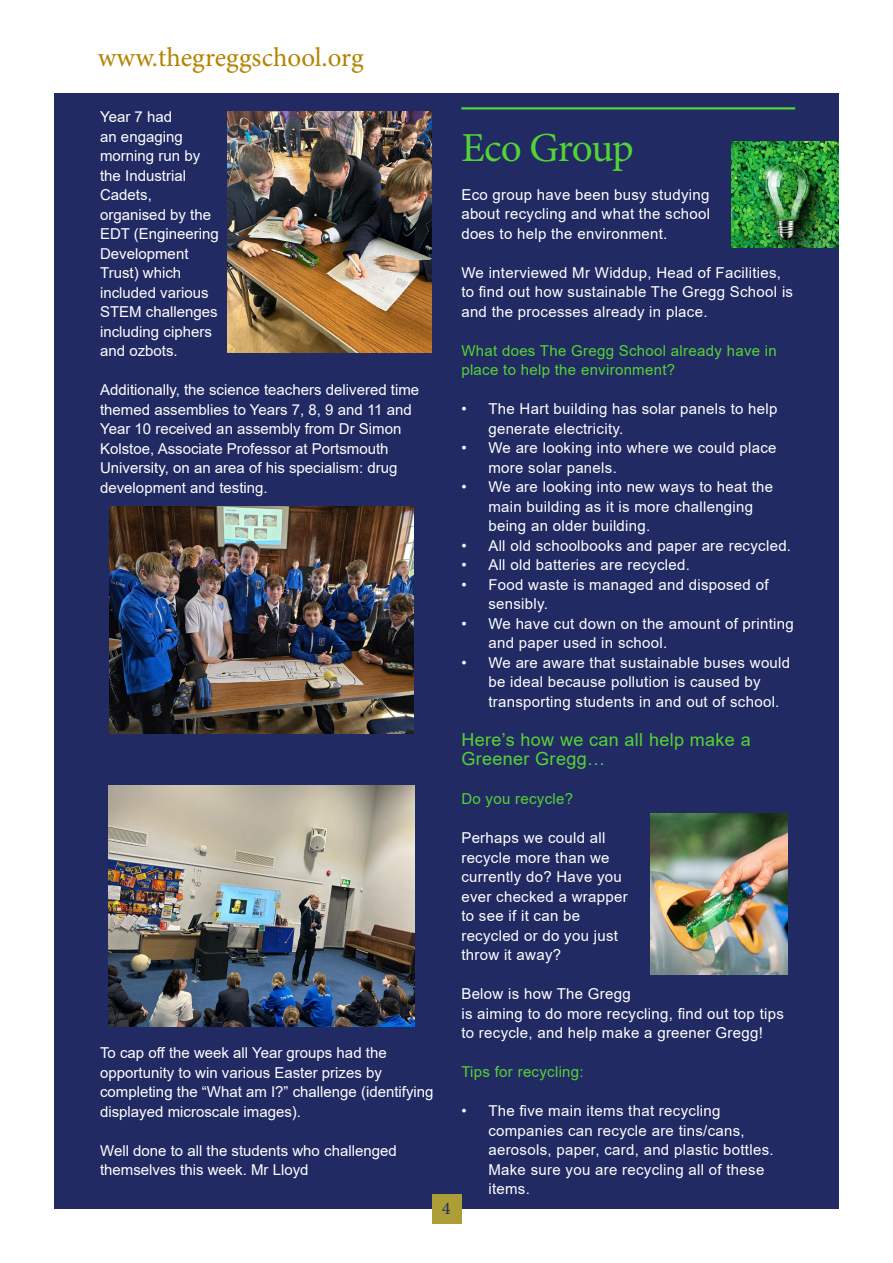
<style>
.page{position:relative;width:893px;height:1263px;background:#fff}
.page>*{position:absolute;margin:0;border:0;box-sizing:border-box;transform-origin:0 0}
.t1{font:41.25px "Minion Pro";letter-spacing:-.03em;color:#54d335}
.t2{font:27px "Minion Pro";color:#b48300}
.Paragraph_Style_1{font:18px/19.5px "Arial";letter-spacing:.02em;color:#54d335}
.t3{font:18px "Minion Pro";color:#222a64}
.Paragraph_Style_1-2{font:15px/19.5px "Arial";letter-spacing:.02em;color:#fff}
.Paragraph_Style_1-3{font:15px/19.5px "Arial";color:#fff}
.Paragraph_Style_1-4{font:15px/19.5px "Arial";letter-spacing:.02em;color:#54d335}
</style>
<div class="page">
<div style="left:54px;top:94px;width:785px;height:1115px;background:#222a64"></div>
<div style="left:432px;top:1194px;width:29px;height:30px;background:#ad9d36"></div>
<img style="left:109px;top:785px;width:305px;height:242px">
<hr style="left:461px;top:107px;width:334px;height:3px;background:#54d335">
<img style="left:227px;top:111px;width:205px;height:242px">
<img style="left:732px;top:141px;width:107px;height:106px">
<img style="left:651px;top:813px;width:137px;height:162px">
<img style="left:110px;top:506px;width:303px;height:227px">
<p class="t2" style="left:98px;top:40px;width:267px">www.thegreggschool.org</p>
<p class="Paragraph_Style_1-3" style="left:100px;top:107px;width:120px">Year 7 had<br>an engaging morning run by the Industrial<br>Cadets, organised by the<br>EDT (Engineering<br>Development<br>Trust) which included various<br>STEM challenges including ciphers and ozbots.</p>
<p class="Paragraph_Style_1-3" style="left:100px;top:380px;width:321px">Additionally, the science teachers delivered time themed assemblies to Years 7, 8, 9 and 11 and Year 10 received an assembly from Dr Simon Kolstoe, Associate Professor at Portsmouth University, on an area of his specialism: drug development and testing.</p>
<p class="Paragraph_Style_1-3" style="left:100px;top:1043px;width:335px">To cap off the week all Year groups had the opportunity to win various Easter prizes by completing the “What am I?” challenge (identifying displayed microscale images).</p>
<p class="Paragraph_Style_1-3" style="left:100px;top:1140px;width:298px">Well done to all the students who challenged themselves this week. Mr Lloyd</p>
<p class="t3" style="left:442px;top:1196px;width:10px">4</p>
<p class="t1" style="left:461px;top:120px;width:174px">Eco Group</p>
<p class="Paragraph_Style_1-2" style="left:461px;top:184px;width:250px;text-align:justify">Eco group have been busy studying about recycling and what the school does to help the environment.</p>
<p class="Paragraph_Style_1-2" style="left:461px;top:262px;width:333px">We interviewed Mr Widdup, Head of Facilities, to find out how sustainable The Gregg School is and the processes already in place.</p>
<p class="Paragraph_Style_1-4" style="left:461px;top:340px;width:317px">What does The Gregg School already have in place to help the environment?</p>
<p class="Paragraph_Style_1-2" style="left:488px;top:399px;width:291px;text-indent:-27px">• The Hart building has solar panels to help generate electricity.</p>
<p class="Paragraph_Style_1-2" style="left:488px;top:438px;width:290px;text-indent:-27px">• We are looking into where we could place more solar panels.</p>
<p class="Paragraph_Style_1-2" style="left:488px;top:477px;width:286px;text-indent:-27px">• We are looking into new ways to heat the main building as it is more challenging being an older building.</p>
<p class="Paragraph_Style_1-2" style="left:461px;top:535px;width:331px">• All old schoolbooks and paper are recycled.</p>
<p class="Paragraph_Style_1-2" style="left:461px;top:555px;width:230px">• All old batteries are recycled.</p>
<p class="Paragraph_Style_1-2" style="left:488px;top:574px;width:282px;text-indent:-27px">• Food waste is managed and disposed of sensibly.</p>
<p class="Paragraph_Style_1-2" style="left:488px;top:613px;width:307px;text-indent:-27px">• We have cut down on the amount of printing and paper used in school.</p>
<p class="Paragraph_Style_1-2" style="left:488px;top:652px;width:303px;text-indent:-27px">• We are aware that sustainable buses would be ideal because pollution is caused by transporting students in and out of school.</p>
<p class="Paragraph_Style_1" style="left:461px;top:729px;width:291px">Here’s how we can all help make a<br>Greener Gregg…</p>
<p class="Paragraph_Style_1-4" style="left:461px;top:789px;width:113px">Do you recycle?</p>
<p class="Paragraph_Style_1-2" style="left:461px;top:828px;width:168px">Perhaps we could all recycle more than we currently do? Have you ever checked a wrapper to see if it can be recycled or do you just throw it away?</p>
<p class="Paragraph_Style_1-2" style="left:461px;top:984px;width:324px">Below is how The Gregg<br>is aiming to do more recycling, find out top tips to recycle, and help make a greener Gregg!</p>
<p class="Paragraph_Style_1-4" style="left:461px;top:1062px;width:124px">Tips for recycling:</p>
<p class="Paragraph_Style_1-2" style="left:488px;top:1101px;width:287px;text-indent:-27px">• The five main items that recycling companies can recycle are tins/cans, aerosols, paper, card, and plastic bottles.<br>Make sure you are recycling all of these items.</p>
</div>
